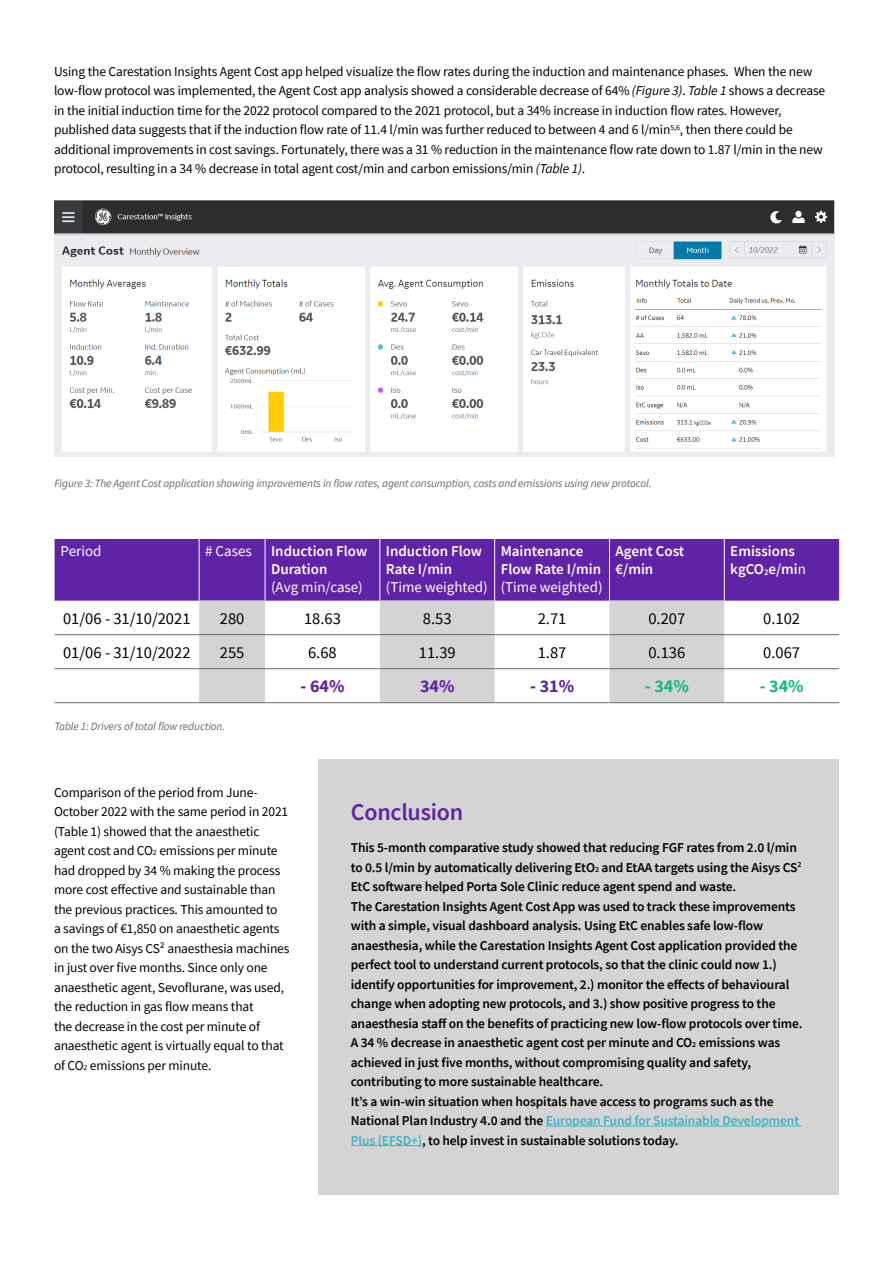
<style>
.page{position:relative;width:893px;height:1263px;background:#fff}
.page>*{position:absolute;margin:0;border:0;box-sizing:border-box;transform-origin:0 0}
.Subheadline_16_18{font:600 24px "Source Sans Pro";letter-spacing:-.01em;color:#6022a6}
.t1{font:700 18px "Source Sans Pro";color:#6022a6}
.t2{font:700 18px "Source Sans Pro";color:#19bb7c}
.t3{font:16.5px "Source Sans Pro";color:#000}
.t4{font:600 15px/18px "Source Sans Pro";color:#fff}
.t5{font:15px "Source Sans Pro";color:#fff}
.Body_Copy_9_13{font:13.5px/19.5px "Source Sans Pro";letter-spacing:-.01em;color:#000}
.Body_Copy_9_13-2{font:600 13.5px/19.5px "Source Sans Pro";letter-spacing:-.01em;color:#000}
.Body_Copy_9_13-3{font:italic 11.25px "Source Sans Pro";letter-spacing:-.01em;color:#6a6c6c}
.s1{font-style:italic}
.s2{font-weight:400}
.s3{font-size:8.7px}
.s4{font-size:7.8px}
.s5{color:#44b2c5}
</style>
<div class="page">
<div style="left:319px;top:759px;width:520px;height:436px;background:#d4d4d4"></div>
<div style="left:55px;top:539px;width:784px;height:62px;background:#6022a6"></div>
<svg style="left:199px;top:601px;width:525px;height:101px;fill:#d4d4d4"></svg>
<hr style="left:199px;top:539px;width:1px;height:62px;background:#fff">
<hr style="left:265px;top:539px;width:1px;height:62px;background:#fff">
<hr style="left:380px;top:539px;width:1px;height:62px;background:#fff">
<hr style="left:494px;top:539px;width:1px;height:62px;background:#fff">
<hr style="left:609px;top:539px;width:1px;height:62px;background:#fff">
<hr style="left:724px;top:539px;width:1px;height:62px;background:#fff">
<hr style="left:55px;top:634px;width:144px;height:1px;background:#6a6c6c">
<hr style="left:199px;top:634px;width:66px;height:1px;background:#6a6c6c">
<hr style="left:265px;top:634px;width:115px;height:1px;background:#6a6c6c">
<hr style="left:380px;top:634px;width:115px;height:1px;background:#6a6c6c">
<hr style="left:495px;top:634px;width:114px;height:1px;background:#6a6c6c">
<hr style="left:609px;top:634px;width:115px;height:1px;background:#6a6c6c">
<hr style="left:724px;top:634px;width:115px;height:1px;background:#6a6c6c">
<hr style="left:55px;top:668px;width:144px;height:1px;background:#6a6c6c">
<hr style="left:199px;top:668px;width:66px;height:1px;background:#6a6c6c">
<hr style="left:265px;top:668px;width:115px;height:1px;background:#6a6c6c">
<hr style="left:380px;top:668px;width:115px;height:1px;background:#6a6c6c">
<hr style="left:495px;top:668px;width:114px;height:1px;background:#6a6c6c">
<hr style="left:609px;top:668px;width:115px;height:1px;background:#6a6c6c">
<hr style="left:724px;top:668px;width:115px;height:1px;background:#6a6c6c">
<hr style="left:55px;top:702px;width:144px;height:1px;background:#6a6c6c">
<hr style="left:199px;top:702px;width:66px;height:1px;background:#6a6c6c">
<hr style="left:265px;top:702px;width:115px;height:1px;background:#6a6c6c">
<hr style="left:380px;top:702px;width:115px;height:1px;background:#6a6c6c">
<hr style="left:495px;top:702px;width:114px;height:1px;background:#6a6c6c">
<hr style="left:609px;top:702px;width:115px;height:1px;background:#6a6c6c">
<hr style="left:724px;top:702px;width:115px;height:1px;background:#6a6c6c">
<hr style="left:546px;top:1126px;width:256px;height:1px;background:#44b2c5">
<hr style="left:351px;top:1145px;width:71px;height:1px;background:#44b2c5">
<img style="left:54px;top:200px;width:780px;height:256px">
<p class="Body_Copy_9_13" style="left:54px;top:61px;width:773px">Using the Carestation Insights Agent Cost app helped visualize the flow rates during the induction and maintenance phases. When the new low-flow protocol was implemented, the Agent Cost app analysis showed a considerable decrease of 64% <span class="s1">(Figure 3)</span>. <span class="s1">Table 1</span> shows a decrease in the initial induction time for the 2022 protocol compared to the 2021 protocol, but a 34% increase in induction flow rates. However, published data suggests that if the induction flow rate of 11.4 l/min was further reduced to between 4 and 6 l/min<sup>5,6</sup>, then there could be additional improvements in cost savings. Fortunately, there was a 31 % reduction in the maintenance flow rate down to 1.87 l/min in the new protocol, resulting in a 34 % decrease in total agent cost/min and carbon emissions/min <span class="s1">(Table 1)</span>.</p>
<p class="Body_Copy_9_13-3" style="left:54px;top:476px;width:599px">Figure 3: The Agent Cost application showing improvements in flow rates, agent consumption, costs and emissions using new protocol.</p>
<p class="t5" style="left:61px;top:542px;width:42px">Period</p>
<p class="t5" style="left:205px;top:542px;width:48px"># Cases</p>
<p class="t4" style="left:271px;top:542px;width:98px">Induction Flow<br>Duration</p>
<p class="t5" style="left:271px;top:578px;width:93px">(Avg min/case)</p>
<p class="t4" style="left:386px;top:542px;width:103px">Induction Flow<br>Rate I/min <span class="s2">(Time weighted)</span></p>
<p class="t4" style="left:501px;top:542px;width:103px">Maintenance<br>Flow Rate I/min <span class="s2">(Time weighted)</span></p>
<p class="t4" style="left:615px;top:542px;width:70px">Agent Cost €/min</p>
<p class="t4" style="left:730px;top:542px;width:77px">Emissions kgCO<span class="s3">2</span>e/mi<span class="s2">n</span></p>
<p class="t3" style="left:63px;top:608px;width:129px">01/06 - 31/10/2021</p>
<p class="t3" style="left:220px;top:608px;width:26px">280</p>
<p class="t3" style="left:304px;top:608px;width:38px">18.63</p>
<p class="t3" style="left:423px;top:608px;width:30px">8.53</p>
<p class="t3" style="left:538px;top:608px;width:30px">2.71</p>
<p class="t3" style="left:648px;top:608px;width:38px">0.207</p>
<p class="t3" style="left:763px;top:608px;width:38px">0.102</p>
<p class="t3" style="left:63px;top:642px;width:129px">01/06 - 31/10/2022</p>
<p class="t3" style="left:220px;top:642px;width:26px">255</p>
<p class="t3" style="left:308px;top:642px;width:30px">6.68</p>
<p class="t3" style="left:419px;top:642px;width:38px">11.39</p>
<p class="t3" style="left:538px;top:642px;width:30px">1.87</p>
<p class="t3" style="left:648px;top:642px;width:38px">0.136</p>
<p class="t3" style="left:763px;top:642px;width:38px">0.067</p>
<p class="t1" style="left:300px;top:674px;width:46px">- 64%</p>
<p class="t1" style="left:420px;top:674px;width:36px">34%</p>
<p class="t1" style="left:530px;top:674px;width:46px">- 31%</p>
<p class="t2" style="left:645px;top:674px;width:46px">- 34%</p>
<p class="t2" style="left:760px;top:674px;width:46px">- 34%</p>
<p class="Body_Copy_9_13-3" style="left:54px;top:719px;width:172px">Table 1: Drivers of total flow reduction.</p>
<p class="Body_Copy_9_13" style="left:54px;top:782px;width:237px">Comparison of the period from June-October 2022 with the same period in 2021 (Table 1) showed that the anaesthetic agent cost and CO<span class="s4">2</span> emissions per minute had dropped by 34 % making the process more cost effective and sustainable than the previous practices. This amounted to<br>a savings of €1,850 on anaesthetic agents on the two Aisys CS² anaesthesia machines in just over five months. Since only one anaesthetic agent, Sevoflurane, was used, the reduction in gas flow means that<br>the decrease in the cost per minute of anaesthetic agent is virtually equal to that of CO<span class="s4">2</span> emissions per minute.</p>
<p class="Subheadline_16_18" style="left:351px;top:796px;width:114px">Conclusion</p>
<p class="Body_Copy_9_13-2" style="left:351px;top:838px;width:453px">This 5-month comparative study showed that reducing FGF rates from 2.0 l/min to 0.5 l/min by automatically delivering EtO<span class="s4">2</span> and EtAA targets using the Aisys CS<sup>2<br></sup>EtC software helped Porta Sole Clinic reduce agent spend and waste.<br>The Carestation Insights Agent Cost App was used to track these improvements with a simple, visual dashboard analysis. Using EtC enables safe low-flow anaesthesia, while the Carestation Insights Agent Cost application provided the perfect tool to understand current protocols, so that the clinic could now 1.) identify opportunities for improvement, 2.) monitor the effects of behavioural change when adopting new protocols, and 3.) show positive progress to the anaesthesia staff on the benefits of practicing new low-flow protocols over time.<br>A 34 % decrease in anaesthetic agent cost per minute and CO<span class="s4">2</span> emissions was achieved in just five months, without compromising quality and safety, contributing to more sustainable healthcare.<br>It’s a win-win situation when hospitals have access to programs such as the National Plan Industry 4.0 and the <span class="s5">European Fund for Sustainable Development Plus (EFSD+)</span>, to help invest in sustainable solutions today.</p>
</div>
